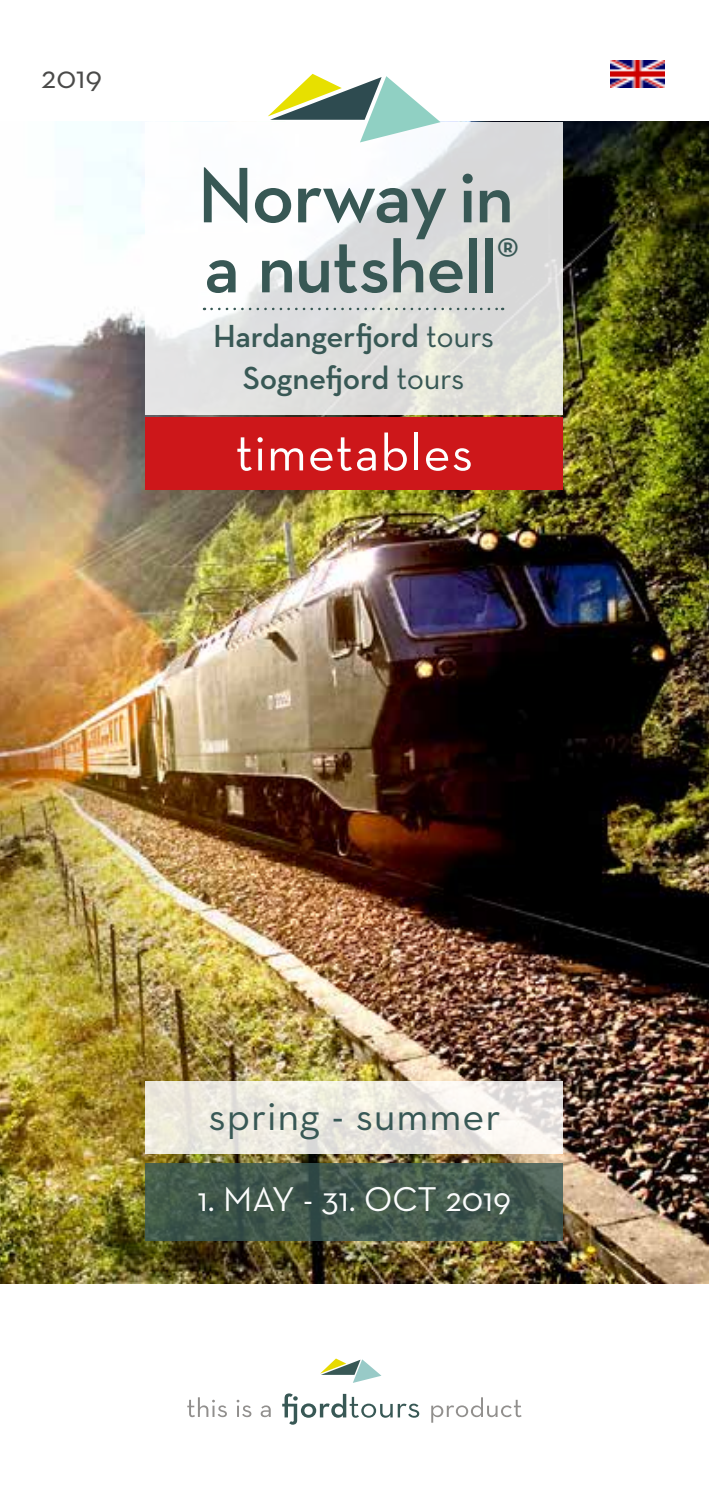
<style>
.page{position:relative;width:709px;height:1489px;background:#fff}
.page>*{position:absolute;margin:0;border:0;box-sizing:border-box;transform-origin:0 0}
.t1{font:600 80px "Neutraface Text";letter-spacing:-.03em;color:#385855}
.t2{font:600 75px "Neutraface Text";letter-spacing:-.02em;color:#385855}
.t3{font:52.5px "Neutraface Text";letter-spacing:.02em;color:#fff}
.t4{font:42.5px "Neutraface Text";letter-spacing:.02em;color:#385855}
.t5{font:35px "Neutraface Text";color:#fbfcfc}
.t6{font:600 32.5px/42.5px "Neutraface Text";letter-spacing:-.01em;color:#385855;text-align:center}
.t7{font:32.5px "Neutraface Text";color:#4a4a49}
.s1{font-size:75px}
.s2{font-weight:400}
</style>
<div class="page">
<img style="left:0;top:122px;width:709px;height:1161px">
<svg style="left:187px;top:1397px;width:40px;height:19px"></svg>
<svg style="left:237px;top:1399px;width:14px;height:17px"></svg>
<svg style="left:261px;top:1405px;width:10px;height:11px"></svg>
<svg style="left:320px;top:1358px;width:61px;height:24px"></svg>
<svg style="left:282px;top:1393px;width:137px;height:31px"></svg>
<svg style="left:431px;top:1397px;width:90px;height:25px"></svg>
<div style="left:146px;top:417px;width:417px;height:72px;background:#cd171a"></div>
<svg style="left:146px;top:1080px;width:417px;height:73px;fill:#edeae0"></svg>
<svg style="left:146px;top:1162px;width:417px;height:78px;background:#445a4e"></svg>
<img style="left:610px;top:61px;width:54px;height:27px">
<svg style="left:146px;top:122px;width:417px;height:292px;fill:#e1e1df"></svg>
<svg style="left:211px;top:308px;width:292px;height:2px"></svg>
<svg style="left:268px;top:74px;width:172px;height:68px"></svg>
<p class="t7" style="left:41px;top:56px;width:62px">2019</p>
<h1 class="t1" style="left:197px;top:145px;width:318px">Norway <span class="s1">in</span></h1>
<h2 class="t2" style="left:204px;top:220px;width:316px">a nutshell<sup>®</sup></h2>
<p class="t6" style="left:213px;top:314px;width:282px">Hardangerfjord <span class="s2">tours<br></span>Sognefjord <span class="s2">tours</span></p>
<h3 class="t3" style="left:235px;top:419px;width:239px">timetables</h3>
<h3 class="t4" style="left:208px;top:1088px;width:293px">spring - summer</h3>
<p class="t5" style="left:198px;top:1177px;width:315px">1. MAY - 31. OCT 2019</p>
</div>
